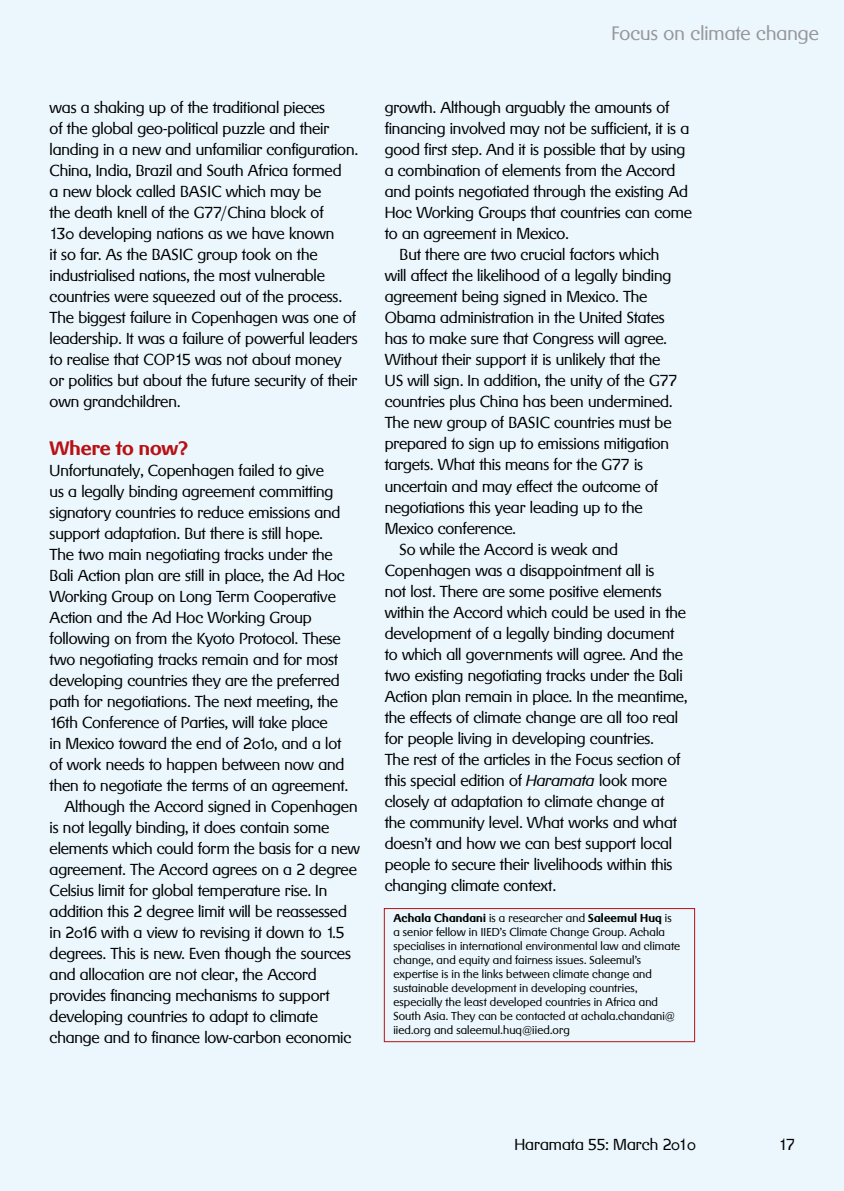
<style>
.page{position:relative;width:844px;height:1191px;background:#fff}
.page>*{position:absolute;margin:0;border:0;box-sizing:border-box;transform-origin:0 0}
.t1{font:300 19.25px "Gerstner BQ";letter-spacing:.005em;color:#97979b}
.t2{font:500 19.25px "Gerstner BQ";letter-spacing:-.005em;color:#b81114}
.t3{font:300 15.75px/21px "Gerstner BQ";letter-spacing:-.01em;color:#000}
.t4{font:300 11.38px/14px "Gerstner BQ";letter-spacing:.01em;color:#000}
.s1{font-style:italic}
.s2{font-weight:500}
</style>
<div class="page">
<div style="left:0;top:0;width:843px;height:1191px;background:#ebf7fd"></div>
<div style="left:384px;top:908px;width:310px;height:134px;border:1px solid #b81114"></div>
<p class="t3" style="left:50px;top:97px;width:310px">was a shaking up of the traditional pieces<br>of the global geo-political puzzle and their landing in a new and unfamiliar configuration.<br>China, India, Brazil and South Africa formed<br>a new block called BASIC which may be<br>the death knell of the G77/China block of<br>130 developing nations as we have known<br>it so far. As the BASIC group took on the industrialised nations, the most vulnerable countries were squeezed out of the process.<br>The biggest failure in Copenhagen was one of leadership. It was a failure of powerful leaders to realise that COP15 was not about money or politics but about the future security of their own grandchildren.</p>
<p class="t2" style="left:50px;top:436px;width:140px">Where to now?</p>
<p class="t3" style="left:50px;top:460px;width:276px">Unfortunately, Copenhagen failed to give</p>
<p class="t3" style="left:50px;top:481px;width:285px">us a legally binding agreement committing</p>
<p class="t3" style="left:50px;top:502px;width:292px">signatory countries to reduce emissions and</p>
<p class="t3" style="left:50px;top:523px;width:275px">support adaptation. But there is still hope.</p>
<p class="t3" style="left:50px;top:544px;width:284px">The two main negotiating tracks under the</p>
<p class="t3" style="left:50px;top:565px;width:296px">Bali Action plan are still in place, the Ad Hoc</p>
<p class="t3" style="left:50px;top:586px;width:288px">Working Group on Long Term Cooperative</p>
<p class="t3" style="left:50px;top:607px;width:263px">Action and the Ad Hoc Working Group</p>
<p class="t3" style="left:50px;top:628px;width:292px">following on from the Kyoto Protocol. These</p>
<p class="t3" style="left:50px;top:649px;width:290px">two negotiating tracks remain and for most</p>
<p class="t3" style="left:50px;top:670px;width:291px">developing countries they are the preferred</p>
<p class="t3" style="left:50px;top:691px;width:290px">path for negotiations. The next meeting, the</p>
<p class="t3" style="left:50px;top:712px;width:279px">16th Conference of Parties, will take place</p>
<p class="t3" style="left:50px;top:733px;width:293px">in Mexico toward the end of 2010, and a lot</p>
<p class="t3" style="left:50px;top:754px;width:296px">of work needs to happen between now and</p>
<p class="t3" style="left:50px;top:775px;width:300px">then to negotiate the terms of an agreement.</p>
<p class="t3" style="left:64px;top:796px;width:294px">Although the Accord signed in Copenhagen</p>
<p class="t3" style="left:50px;top:817px;width:281px">is not legally binding, it does contain some</p>
<p class="t3" style="left:50px;top:838px;width:312px">elements which could form the basis for a new</p>
<p class="t3" style="left:50px;top:859px;width:309px">agreement. The Accord agrees on a 2 degree</p>
<p class="t3" style="left:50px;top:880px;width:279px">Celsius limit for global temperature rise. In</p>
<p class="t3" style="left:50px;top:901px;width:299px">addition this 2 degree limit will be reassessed</p>
<p class="t3" style="left:50px;top:922px;width:296px">in 2016 with a view to revising it down to 1.5</p>
<p class="t3" style="left:50px;top:943px;width:303px">degrees. This is new. Even though the sources</p>
<p class="t3" style="left:50px;top:964px;width:268px">and allocation are not clear, the Accord</p>
<p class="t3" style="left:50px;top:985px;width:281px">provides financing mechanisms to support</p>
<p class="t3" style="left:50px;top:1006px;width:270px">developing countries to adapt to climate</p>
<p class="t3" style="left:50px;top:1027px;width:303px">change and to finance low-carbon economic</p>
<p class="t1" style="left:611px;top:21px;width:209px">Focus on climate change</p>
<p class="t3" style="left:384px;top:97px;width:286px">growth. Although arguably the amounts of</p>
<p class="t3" style="left:384px;top:118px;width:306px">financing involved may not be sufficient, it is a</p>
<p class="t3" style="left:384px;top:139px;width:302px">good first step. And it is possible that by using</p>
<p class="t3" style="left:384px;top:160px;width:292px">a combination of elements from the Accord</p>
<p class="t3" style="left:384px;top:181px;width:304px">and points negotiated through the existing Ad</p>
<p class="t3" style="left:384px;top:202px;width:309px">Hoc Working Groups that countries can come</p>
<p class="t3" style="left:384px;top:223px;width:185px">to an agreement in Mexico.</p>
<p class="t3" style="left:399px;top:244px;width:261px">But there are two crucial factors which</p>
<p class="t3" style="left:384px;top:265px;width:288px">will affect the likelihood of a legally binding</p>
<p class="t3" style="left:384px;top:286px;width:264px">agreement being signed in Mexico. The</p>
<p class="t3" style="left:384px;top:307px;width:281px">Obama administration in the United States</p>
<p class="t3" style="left:384px;top:328px;width:283px">has to make sure that Congress will agree.</p>
<p class="t3" style="left:384px;top:349px;width:277px">Without their support it is unlikely that the</p>
<p class="t3" style="left:384px;top:370px;width:294px">US will sign. In addition, the unity of the G77</p>
<p class="t3" style="left:384px;top:391px;width:289px">countries plus China has been undermined.</p>
<p class="t3" style="left:384px;top:412px;width:288px">The new group of BASIC countries must be</p>
<p class="t3" style="left:384px;top:433px;width:286px">prepared to sign up to emissions mitigation</p>
<p class="t3" style="left:384px;top:454px;width:260px">targets. What this means for the G77 is</p>
<p class="t3" style="left:384px;top:475px;width:275px">uncertain and may effect the outcome of</p>
<p class="t3" style="left:384px;top:496px;width:259px">negotiations this year leading up to the</p>
<p class="t3" style="left:384px;top:517px;width:133px">Mexico conference.</p>
<p class="t3" style="left:399px;top:538px;width:220px">So while the Accord is weak and</p>
<p class="t3" style="left:384px;top:559px;width:271px">Copenhagen was a disappointment all is</p>
<p class="t3" style="left:384px;top:580px;width:278px">not lost. There are some positive elements</p>
<p class="t3" style="left:384px;top:601px;width:303px">within the Accord which could be used in the</p>
<p class="t3" style="left:384px;top:622px;width:291px">development of a legally binding document</p>
<p class="t3" style="left:384px;top:643px;width:300px">to which all governments will agree. And the</p>
<p class="t3" style="left:384px;top:664px;width:299px">two existing negotiating tracks under the Bali</p>
<p class="t3" style="left:384px;top:685px;width:304px">Action plan remain in place. In the meantime,</p>
<p class="t3" style="left:384px;top:706px;width:295px">the effects of climate change are all too real</p>
<p class="t3" style="left:384px;top:727px;width:270px">for people living in developing countries.</p>
<p class="t3" style="left:384px;top:748px;width:297px">The rest of the articles in the Focus section of</p>
<p class="t3" style="left:384px;top:769px;width:284px">this special edition of <span class="s1">Haramata</span> look more</p>
<p class="t3" style="left:384px;top:790px;width:281px">closely at adaptation to climate change at</p>
<p class="t3" style="left:384px;top:811px;width:293px">the community level. What works and what</p>
<p class="t3" style="left:384px;top:832px;width:289px">doesn’t and how we can best support local</p>
<p class="t3" style="left:384px;top:853px;width:289px">people to secure their livelihoods within this</p>
<p class="t3" style="left:384px;top:874px;width:173px">changing climate context.</p>
<p class="t4" style="left:393px;top:911px;width:288px"><span class="s2">Achala Chandani</span> is a researcher and <span class="s2">Saleemul Huq</span> is a senior fellow in IIED’s Climate Change Group. Achala specialises in international environmental law and climate change, and equity and fairness issues. Saleemul’s expertise is in the links between climate change and sustainable development in developing countries, especially the least developed countries in Africa and South Asia. They can be contacted at achala.chandani@ iied.org and saleemul.huq@iied.org</p>
<p class="t3" style="left:514px;top:1133px;width:183px">Haramata 55: March 2010</p>
<p class="t3" style="left:778px;top:1134px;width:18px">17</p>
</div>
